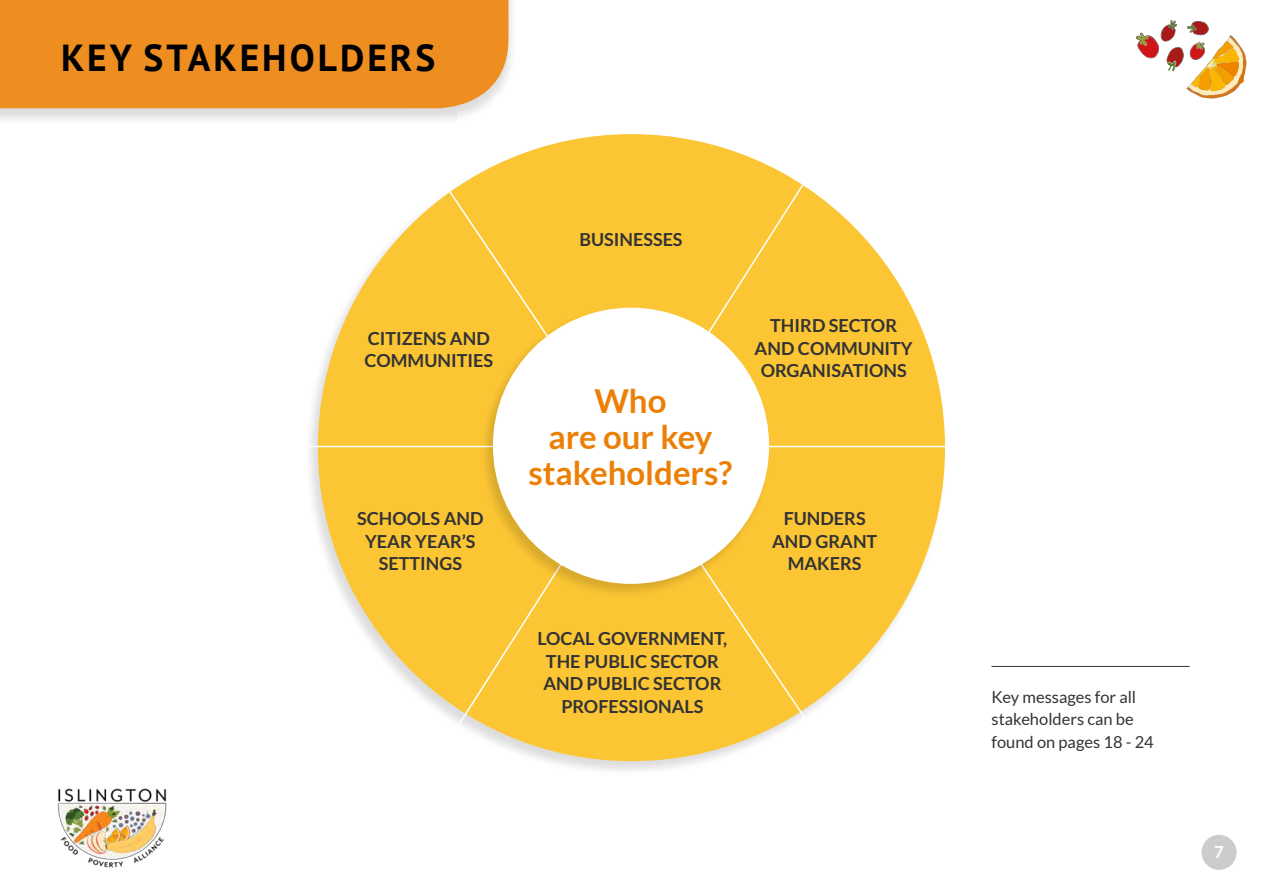
<style>
.page{position:relative;width:1263px;height:893px;background:#fff}
.page>*{position:absolute;margin:0;border:0;box-sizing:border-box;transform-origin:0 0}
.Heading_NEW{font:700 37.5px "PT Sans";letter-spacing:.08em;color:#000}
.Pull_out_text{font:700 33px/36px "Lato";color:#ec8007;text-align:center}
.Body{font:700 18px/22.5px "Lato";color:#333;text-align:center}
.t1{font:700 16.65px "Lato";color:#fff}
.Body-2{font:16.5px/22.5px "Lato";color:#333}
</style>
<div class="page">
<img style="left:57px;top:788px;width:110px;height:80px">
<div style="left:1201px;top:835px;width:35px;height:35px;background:#ccc;border-radius:50%"></div>
<svg style="left:1136px;top:20px;width:110px;height:78px"></svg>
<div style="left:0;top:0;width:518px;height:126px;background:#000;opacity:.14"></div>
<div style="left:0;top:0;width:508px;height:108px;background:#ee8d20"></div>
<hr style="left:991px;top:666px;width:198px;height:1px;background:#333">
<div style="left:304px;top:132px;width:644px;height:645px;background:#000;opacity:.14"></div>
<div style="left:318px;top:134px;width:627px;height:627px;background:#fbc533;border-radius:50%"></div>
<hr style="left:304px;top:446px;width:691px;height:1px;background:#fff">
<svg style="left:427px;top:159px;width:391px;height:577px"></svg>
<svg style="left:444px;top:160px;width:375px;height:586px"></svg>
<div style="left:478px;top:306px;width:294px;height:293px;background:#000;opacity:.14"></div>
<div style="left:494px;top:308px;width:274px;height:275px;background:#fff;border-radius:50%"></div>
<p class="Heading_NEW" style="left:61px;top:34px;width:376px">KEY STAKEHOLDERS</p>
<p class="Body" style="left:364px;top:327px;width:130px;text-align:left">CITIZENS AND<br>COMMUNITIES</p>
<p class="Body" style="left:357px;top:507px;width:128px">SCHOOLS AND<br>YEAR YEAR’S<br>SETTINGS</p>
<p class="Body" style="left:579px;top:228px;width:105px">BUSINESSES</p>
<p class="Pull_out_text" style="left:528px;top:382px;width:205px">Who<br>are our key stakeholders?</p>
<p class="Body" style="left:755px;top:314px;width:160px">THIRD SECTOR<br>AND COMMUNITY<br>ORGANISATIONS</p>
<p class="Body" style="left:772px;top:507px;width:107px">FUNDERS<br>AND GRANT<br>MAKERS</p>
<p class="Body" style="left:537px;top:627px;width:191px">LOCAL GOVERNMENT,<br>THE PUBLIC SECTOR<br>AND PUBLIC SECTOR<br>PROFESSIONALS</p>
<p class="Body-2" style="left:991px;top:686px;width:164px">Key messages for all stakeholders can be found on pages 18 - 24</p>
<p class="t1" style="left:1214px;top:842px;width:11px">7</p>
</div>
